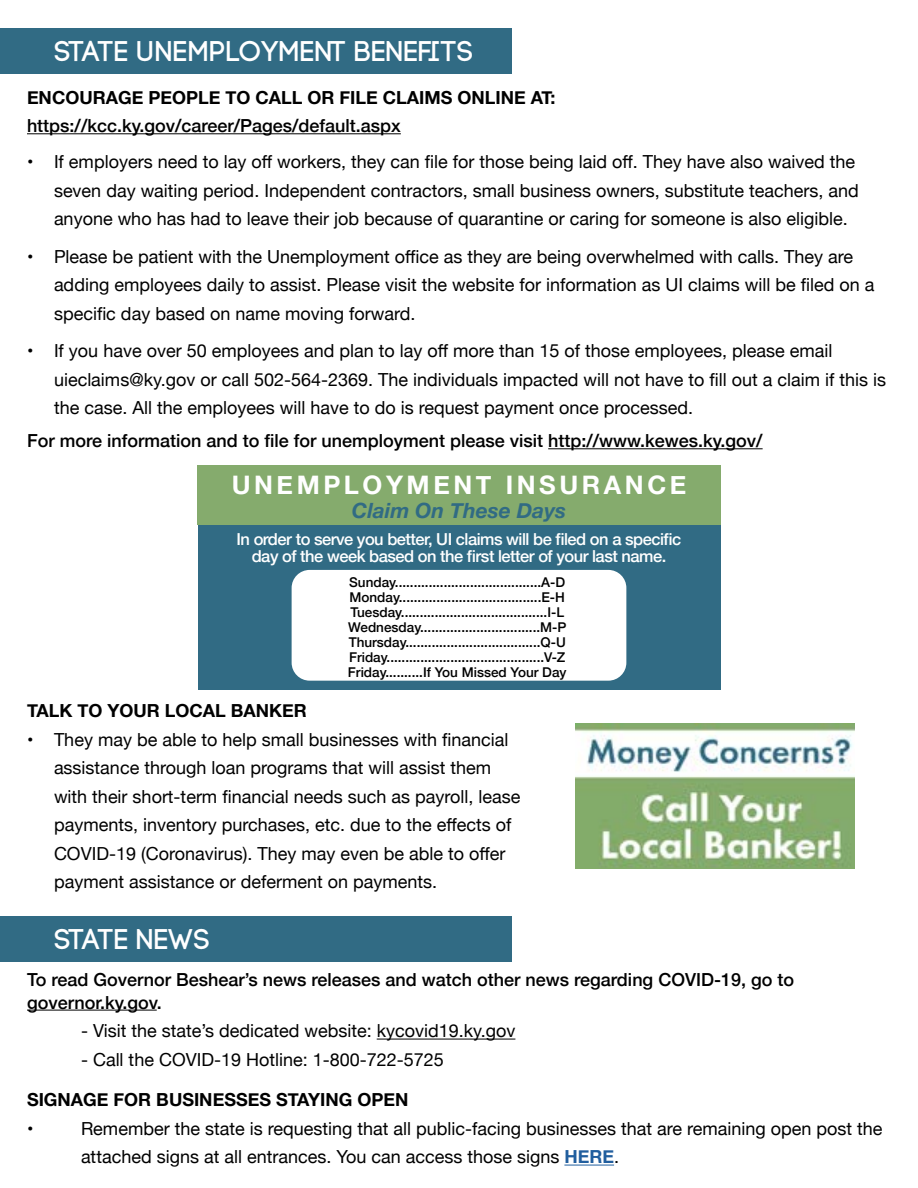
<style>
.page{position:relative;width:918px;height:1188px;background:#fff}
.page>*{position:absolute;margin:0;border:0;box-sizing:border-box;transform-origin:0 0}
.t1{font:28.5px "Code Pro Demo";color:#fff}
.t2{font:28.5px "Code Pro Demo";letter-spacing:-.02em;color:#fff}
.t3{font:700 25.5px "Helvetica Neue";letter-spacing:.14em;color:#fff}
.t4{font:italic 700 21px "Helvetica Neue";color:#316b84}
.t5{font:18px/28.5px "Helvetica Neue";color:#000}
.t6{font:500 18px/22.5px "Helvetica Neue";color:#000}
.t7{font:700 18px "Helvetica Neue";color:#000}
.t8{font:500 16.5px/16.5px "Helvetica Neue";letter-spacing:-.03em;color:#fff;text-align:center}
.t9{font:500 13.5px/15px "Helvetica Neue";color:#000}
.s1{font-weight:700;color:#215e9e}
</style>
<div class="page">
<div style="left:0;top:28px;width:512px;height:46px;background:#316b84"></div>
<hr style="left:27px;top:133px;width:374px;height:1px;background:#000">
<hr style="left:548px;top:448px;width:215px;height:1px;background:#000">
<img style="left:576px;top:723px;width:278px;height:145px">
<div style="left:0;top:916px;width:512px;height:46px;background:#316b84"></div>
<hr style="left:27px;top:1010px;width:130px;height:1px;background:#000">
<hr style="left:377px;top:1039px;width:138px;height:1px;background:#000">
<hr style="left:564px;top:1165px;width:50px;height:1px;background:#215e9e">
<div style="left:197px;top:465px;width:524px;height:60px;background:#85ab6d"></div>
<div style="left:198px;top:525px;width:522px;height:164px;background:#316b84"></div>
<div style="left:292px;top:570px;width:334px;height:111px;background:#fff;border-radius:18px"></div>
<h1 class="t1" style="left:54px;top:37px;width:421px">STATE UNEMPLOYMENT BENEFITS</h1>
<p class="t7" style="left:27px;top:83px;width:530px">ENCOURAGE PEOPLE TO CALL OR FILE CLAIMS ONLINE AT:</p>
<p class="t6" style="left:27px;top:113px;width:375px">https://kcc.ky.gov/career/Pages/default.aspx</p>
<p class="t5" style="left:54px;top:149px;width:806px;text-indent:-27px">• If employers need to lay off workers, they can file for those being laid off. They have also waived the seven day waiting period. Independent contractors, small business owners, substitute teachers, and anyone who has had to leave their job because of quarantine or caring for someone is also eligible.</p>
<p class="t5" style="left:54px;top:243px;width:822px;text-indent:-27px">• Please be patient with the Unemployment office as they are being overwhelmed with calls. They are adding employees daily to assist. Please visit the website for information as UI claims will be filed on a specific day based on name moving forward.</p>
<p class="t5" style="left:54px;top:338px;width:834px;text-indent:-27px">• If you have over 50 employees and plan to lay off more than 15 of those employees, please email uieclaims@ky.gov or call 502-564-2369. The individuals impacted will not have to fill out a claim if this is the case. All the employees will have to do is request payment once processed.</p>
<p class="t6" style="left:27px;top:428px;width:737px">For more information and to file for unemployment please visit http://www.kewes.ky.gov/</p>
<h2 class="t3" style="left:232px;top:465px;width:456px">UNEMPLOYMENT INSURANCE</h2>
<p class="t4" style="left:352px;top:494px;width:216px">Claim On These Days</p>
<p class="t8" style="left:237px;top:530px;width:446px">In order to serve you better, UI claims will be filed on a specific day of the week based on the first letter of your last name.</p>
<p class="t9" style="left:348px;top:574px;width:220px">Sunday.......................................A-D Monday......................................E-H Tuesday.......................................I-L Wednesday................................M-P Thursday....................................Q-U Friday..........................................V-Z Friday..........If You Missed Your Day</p>
<p class="t7" style="left:27px;top:697px;width:281px">TALK TO YOUR LOCAL BANKER</p>
<p class="t5" style="left:54px;top:726px;width:468px;text-indent:-27px">• They may be able to help small businesses with financial assistance through loan programs that will assist them with their short-term financial needs such as payroll, lease payments, inventory purchases, etc. due to the effects of COVID-19 (Coronavirus). They may even be able to offer payment assistance or deferment on payments.</p>
<h1 class="t2" style="left:54px;top:924px;width:158px">STATE NEWS</h1>
<p class="t6" style="left:27px;top:967px;width:769px">To read Governor Beshear’s news releases and watch other news regarding COVID-19, go to governor.ky.gov.</p>
<p class="t5" style="left:81px;top:1018px;width:436px">- Visit the state’s dedicated website: kycovid19.ky.gov</p>
<p class="t5" style="left:81px;top:1046px;width:364px">- Call the COVID-19 Hotline: 1-800-722-5725</p>
<p class="t7" style="left:27px;top:1086px;width:383px">SIGNAGE FOR BUSINESSES STAYING OPEN</p>
<p class="t5" style="left:27px;top:1115px;width:8px">•</p>
<p class="t5" style="left:81px;top:1115px;width:803px">Remember the state is requesting that all public-facing businesses that are remaining open post the attached signs at all entrances. You can access those signs <span class="s1">HERE</span>.</p>
</div>
